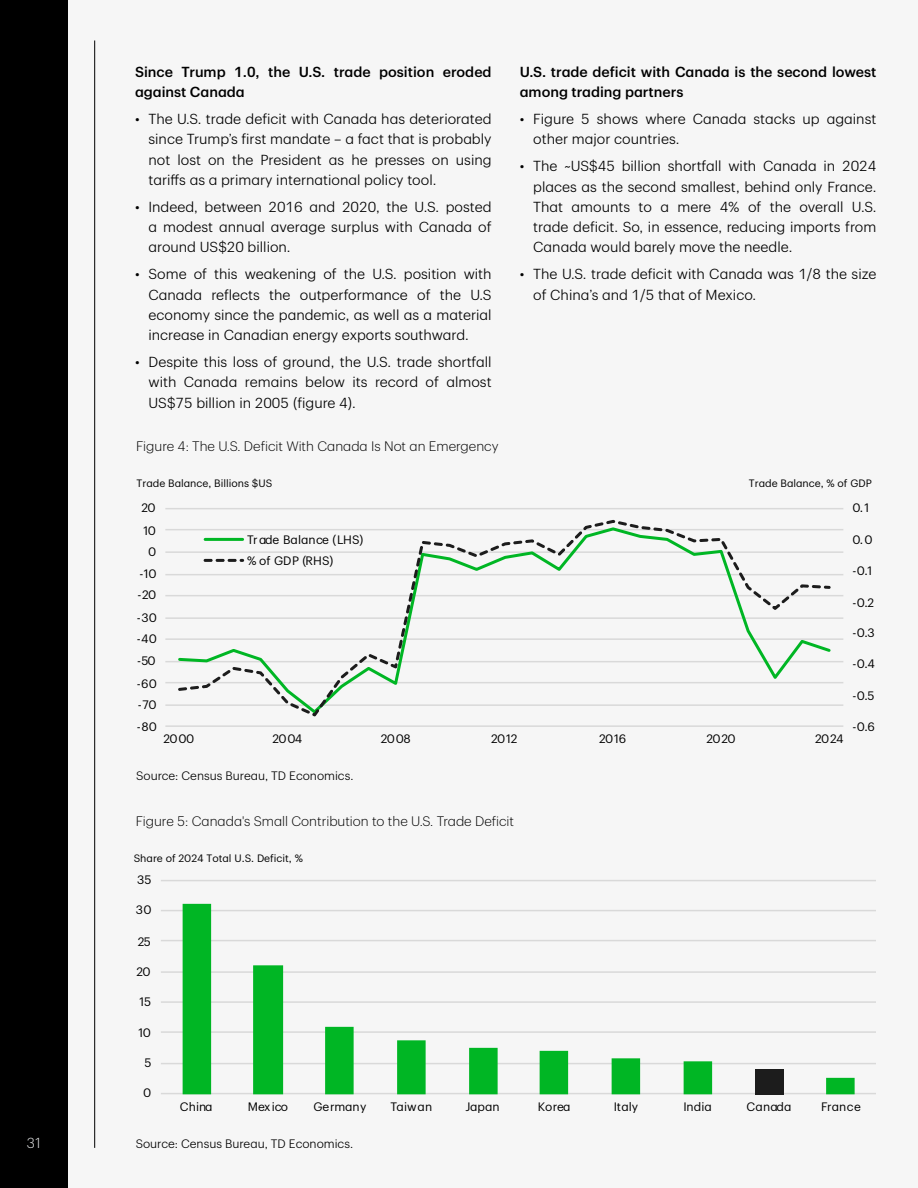
<style>
.page{position:relative;width:918px;height:1188px;background:#f6f6f6}
.page>*{position:absolute;margin:0;border:0;box-sizing:border-box;transform-origin:0 0}
.t1{font:300 14.25px/20.2px "TD Graphik";color:#000;text-align:justify}
.t2{font:500 14.25px/20.2px "TD Graphik";color:#000}
.t3{font:300 14.25px "TD Graphik";color:#e6e7e8}
.t4{font:300 13.5px "TD Graphik";color:#000}
.t5{font:12px/21px "TD Graphik";color:#000}
.t6{font:300 12px "TD Graphik";color:#000}
.t7{font:10.5px "TD Graphik";color:#000}
</style>
<div class="page">
<div style="left:0;top:0;width:68px;height:1188px;background:#000"></div>
<hr style="left:94px;top:40px;width:1px;height:1108px;background:#000">
<hr style="left:165px;top:725px;width:678px;height:2px;background:#d9d9d9">
<hr style="left:165px;top:704px;width:678px;height:2px;background:#d9d9d9">
<hr style="left:165px;top:682px;width:678px;height:1px;background:#d9d9d9">
<hr style="left:165px;top:661px;width:678px;height:1px;background:#d9d9d9">
<hr style="left:165px;top:638px;width:678px;height:2px;background:#d9d9d9">
<hr style="left:165px;top:617px;width:678px;height:2px;background:#d9d9d9">
<hr style="left:165px;top:595px;width:678px;height:1px;background:#d9d9d9">
<hr style="left:165px;top:574px;width:678px;height:1px;background:#d9d9d9">
<hr style="left:165px;top:551px;width:678px;height:2px;background:#d9d9d9">
<hr style="left:165px;top:529px;width:678px;height:1px;background:#d9d9d9">
<hr style="left:165px;top:508px;width:678px;height:1px;background:#d9d9d9">
<svg style="left:178px;top:520px;width:653px;height:197px"></svg>
<hr style="left:205px;top:538px;width:38px;height:3px;background:#00b624">
<svg style="left:204px;top:559px;width:40px;height:3px"></svg>
<hr style="left:161px;top:1093px;width:715px;height:1px;background:#d9d9d9">
<hr style="left:161px;top:1063px;width:715px;height:1px;background:#d9d9d9">
<hr style="left:161px;top:1031px;width:715px;height:2px;background:#d9d9d9">
<hr style="left:161px;top:1001px;width:715px;height:2px;background:#d9d9d9">
<hr style="left:161px;top:971px;width:715px;height:2px;background:#d9d9d9">
<hr style="left:161px;top:940px;width:715px;height:1px;background:#d9d9d9">
<hr style="left:161px;top:910px;width:715px;height:1px;background:#d9d9d9">
<hr style="left:161px;top:880px;width:715px;height:1px;background:#d9d9d9">
<svg style="left:183px;top:904px;width:672px;height:190px"></svg>
<p class="t2" style="left:135px;top:60px;width:358px">Since Trump 1.0, the U.S. trade position eroded against Canada</p>
<p class="t1" style="left:148px;top:108px;width:345px;text-indent:-13px">• The U.S. trade deficit with Canada has deteriorated since Trump’s first mandate – a fact that is probably not lost on the President as he presses on using tariffs as a primary international policy tool.</p>
<p class="t1" style="left:148px;top:195px;width:345px;text-indent:-13px">• Indeed, between 2016 and 2020, the U.S. posted a modest annual average surplus with Canada of around US$20 billion.</p>
<p class="t1" style="left:148px;top:263px;width:345px;text-indent:-13px">• Some of this weakening of the U.S. position with Canada reflects the outperformance of the U.S economy since the pandemic, as well as a material increase in Canadian energy exports southward.</p>
<p class="t1" style="left:148px;top:351px;width:345px;text-indent:-13px">• Despite this loss of ground, the U.S. trade shortfall with Canada remains below its record of almost US$75 billion in 2005 (figure 4).</p>
<p class="t4" style="left:136px;top:436px;width:364px">Figure 4: The U.S. Deficit With Canada Is Not an Emergency</p>
<p class="t2" style="left:520px;top:60px;width:358px">U.S. trade deficit with Canada is the second lowest among trading partners</p>
<p class="t1" style="left:533px;top:108px;width:345px;text-indent:-13px">• Figure 5 shows where Canada stacks up against other major countries.</p>
<p class="t1" style="left:533px;top:155px;width:345px;text-align:left;text-indent:-13px">• The ~US$45 billion shortfall with Canada in 2024 places as the second smallest, behind only France.<br>That amounts to a mere 4% of the overall U.S. trade deficit. So, in essence, reducing imports from Canada would barely move the needle.</p>
<p class="t1" style="left:533px;top:263px;width:345px;text-indent:-13px">• The U.S. trade deficit with Canada was 1/8 the size of China’s and 1/5 that of Mexico.</p>
<p class="t7" style="left:137px;top:475px;width:137px">Trade Balance, Billions $US</p>
<p class="t7" style="left:749px;top:475px;width:124px">Trade Balance, % of GDP</p>
<p class="t5" style="left:142px;top:497px;width:16px">20</p>
<p class="t5" style="left:143px;top:519px;width:14px">10</p>
<p class="t5" style="left:148px;top:540px;width:10px">0</p>
<p class="t5" style="left:139px;top:563px;width:19px">-10</p>
<p class="t5" style="left:138px;top:584px;width:20px">-20</p>
<p class="t5" style="left:137px;top:606px;width:22px">-30</p>
<p class="t5" style="left:137px;top:627px;width:22px">-40</p>
<p class="t5" style="left:137px;top:650px;width:20px">-50</p>
<p class="t5" style="left:137px;top:672px;width:22px">-60</p>
<p class="t5" style="left:138px;top:693px;width:20px">-70</p>
<p class="t5" style="left:137px;top:716px;width:22px">-80</p>
<p class="t5" style="left:247px;top:528px;width:118px">Trade Balance (LHS) % of GDP (RHS)</p>
<p class="t5" style="left:164px;top:728px;width:32px">2000</p>
<p class="t5" style="left:272px;top:728px;width:31px">2004</p>
<p class="t5" style="left:381px;top:728px;width:31px">2008</p>
<p class="t5" style="left:491px;top:728px;width:28px">2012</p>
<p class="t5" style="left:599px;top:728px;width:28px">2016</p>
<p class="t5" style="left:706px;top:728px;width:31px">2020</p>
<p class="t5" style="left:815px;top:728px;width:30px">2024</p>
<p class="t5" style="left:852px;top:497px;width:18px">0.1</p>
<p class="t5" style="left:852px;top:528px;width:22px">0.0</p>
<p class="t5" style="left:852px;top:560px;width:21px">-0.1</p>
<p class="t5" style="left:852px;top:591px;width:23px">-0.2</p>
<p class="t5" style="left:852px;top:621px;width:24px">-0.3</p>
<p class="t5" style="left:852px;top:653px;width:24px">-0.4</p>
<p class="t5" style="left:852px;top:684px;width:24px">-0.5</p>
<p class="t5" style="left:852px;top:716px;width:24px">-0.6</p>
<p class="t6" style="left:136px;top:767px;width:217px">Source: Census Bureau, TD Economics.</p>
<p class="t4" style="left:136px;top:811px;width:380px">Figure 5: Canada's Small Contribution to the U.S. Trade Deficit</p>
<p class="t7" style="left:134px;top:850px;width:171px">Share of 2024 Total U.S. Deficit, %</p>
<p class="t5" style="left:137px;top:869px;width:16px">35</p>
<p class="t5" style="left:136px;top:899px;width:17px">30</p>
<p class="t5" style="left:138px;top:930px;width:15px">25</p>
<p class="t5" style="left:137px;top:960px;width:16px">20</p>
<p class="t5" style="left:140px;top:990px;width:13px">15</p>
<p class="t5" style="left:138px;top:1022px;width:14px">10</p>
<p class="t5" style="left:144px;top:1052px;width:9px">5</p>
<p class="t5" style="left:143px;top:1082px;width:10px">0</p>
<p class="t5" style="left:180px;top:1095px;width:34px">China</p>
<p class="t5" style="left:248px;top:1095px;width:42px">Mexico</p>
<p class="t5" style="left:314px;top:1095px;width:54px">Germany</p>
<p class="t5" style="left:391px;top:1095px;width:43px">Taiwan</p>
<p class="t5" style="left:466px;top:1095px;width:36px">Japan</p>
<p class="t5" style="left:538px;top:1095px;width:34px">Korea</p>
<p class="t5" style="left:614px;top:1095px;width:26px">Italy</p>
<p class="t5" style="left:683px;top:1095px;width:30px">India</p>
<p class="t5" style="left:747px;top:1095px;width:46px">Canada</p>
<p class="t5" style="left:821px;top:1095px;width:41px">France</p>
<p class="t3" style="left:27px;top:1132px;width:16px">31</p>
<p class="t6" style="left:136px;top:1134px;width:217px">Source: Census Bureau, TD Economics.</p>
</div>
